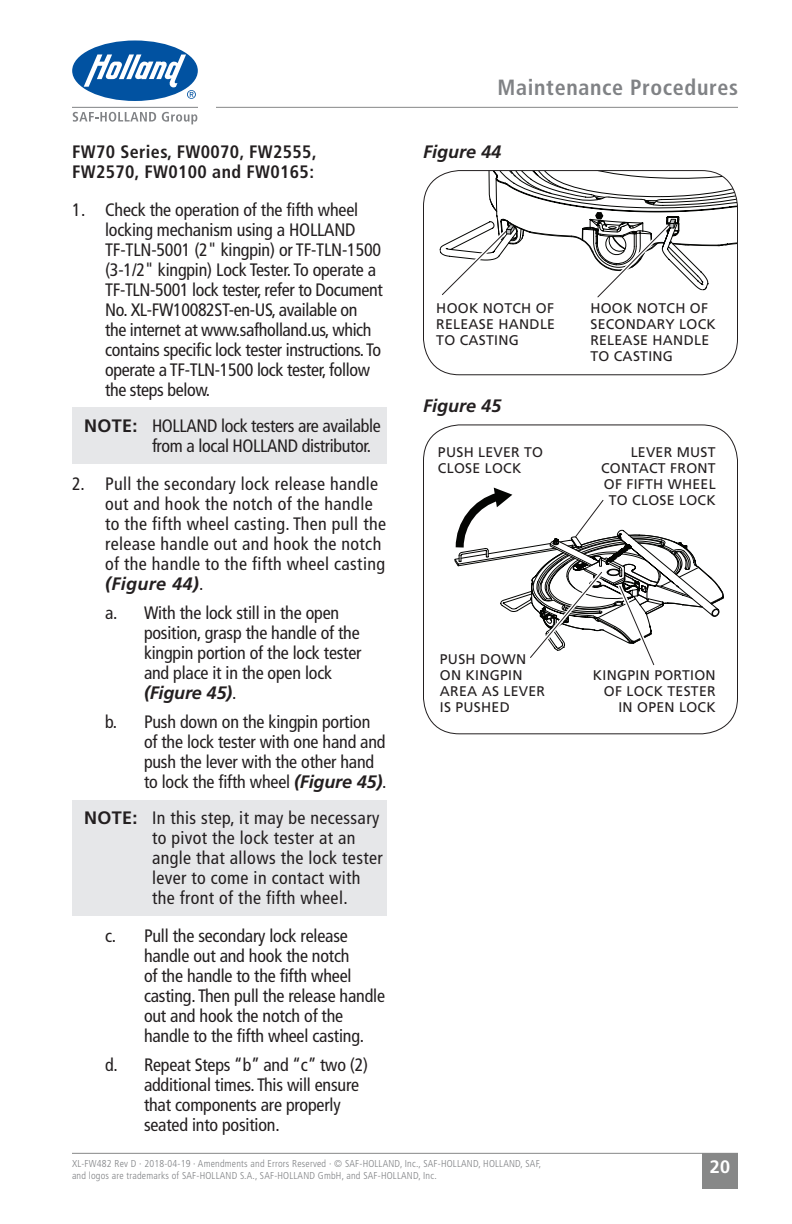
<style>
.page{position:relative;width:792px;height:1224px;background:#fff}
.page>*{position:absolute;margin:0;border:0;box-sizing:border-box;transform-origin:0 0}
._7a_Primary_Page_Tit{font:700 condensed 22px "Frutiger LT Std";letter-spacing:.03em;color:#808285}
._14_Bullet_w_numbere{font:condensed 18px/20px "Frutiger LT Std";letter-spacing:-.01em;color:#231f20}
._13_Numbered_Text{font:condensed 18px/20px "Frutiger LT Std";letter-spacing:-.01em;color:#231f20}
._13_Numbered_Text-2{font:condensed 18px/20px "Frutiger LT Std";letter-spacing:.02em;color:#231f20}
._11_Notes_Copy{font:condensed 18px/20px "Frutiger LT Std";letter-spacing:.02em;color:#231f20}
._11_Notes_Copy-2{font:condensed 18px/20px "Frutiger LT Std";letter-spacing:-.02em;color:#231f20}
._10_Body_Copy{font:700 condensed 18px/20px "Frutiger LT Std";letter-spacing:.02em;color:#231f20}
.t1{font:italic 700 18px "Frutiger LT Std";color:#231f20}
.t2{font:700 18px "Frutiger LT Std";color:#fff}
._16_Graphic_Callouts{font:14px/16px "Frutiger LT Std";letter-spacing:.02em;color:#231f20}
.t3{font:300 condensed 10px/12px "Frutiger LT Std";letter-spacing:.02em;color:#808285}
.s1{font-weight:700;font-stretch:normal}
.s2{font-weight:700;font-style:italic;font-stretch:normal}
</style>
<div class="page">
<div style="left:72px;top:40px;width:126px;height:61px;background:#0152a1;border-radius:50%"></div>
<svg style="left:84px;top:54px;width:112px;height:45px"></svg>
<svg style="left:73px;top:112px;width:83px;height:10px"></svg>
<svg style="left:162px;top:112px;width:35px;height:12px"></svg>
<hr style="left:72px;top:107px;width:126px;height:1px;background:#808285">
<hr style="left:216px;top:107px;width:522px;height:1px;background:#878888">
<hr style="left:72px;top:1153px;width:666px;height:1px;background:#878888">
<div style="left:702px;top:1153px;width:36px;height:36px;background:#878888"></div>
<div style="left:72px;top:408px;width:315px;height:56px;background:#e6e7e9"></div>
<div style="left:72px;top:801px;width:315px;height:115px;background:#e6e7e9"></div>
<div style="left:423px;top:424px;width:315px;height:310px;border:1px solid #231f20;border-radius:36px"></div>
<svg style="left:437px;top:171px;width:301px;height:132px"></svg>
<svg style="left:454px;top:488px;width:270px;height:178px"></svg>
<p class="_10_Body_Copy" style="left:72px;top:141px;width:246px">FW70 Series, FW0070, FW2555,<br>FW2570, FW0100 and FW0165:</p>
<p class="_13_Numbered_Text" style="left:105px;top:199px;width:279px;text-indent:-33px">1. Check the operation of the fifth wheel locking mechanism using a HOLLAND TF-TLN-5001 (2" kingpin) or TF-TLN-1500 (3-1/2" kingpin) Lock Tester. To operate a TF-TLN-5001 lock tester, refer to Document No. XL-FW10082ST-en-US, available on the internet at www.safholland.us, which contains specific lock tester instructions. To operate a TF-TLN-1500 lock tester, follow the steps below.</p>
<p class="_11_Notes_Copy-2" style="left:152px;top:416px;width:230px;text-indent:-68px"><span class="s1">NOTE:</span> HOLLAND lock testers are available from a local HOLLAND distributor.</p>
<p class="_13_Numbered_Text-2" style="left:105px;top:474px;width:282px;text-indent:-33px">2. Pull the secondary lock release handle out and hook the notch of the handle to the fifth wheel casting. Then pull the release handle out and hook the notch of the handle to the fifth wheel casting <span class="s2">(Figure 44)</span>.</p>
<p class="_14_Bullet_w_numbere" style="left:144px;top:603px;width:219px;text-indent:-39px">a. With the lock still in the open position, grasp the handle of the kingpin portion of the lock tester and place it in the open lock <span class="s2">(Figure 45)</span>.</p>
<p class="_14_Bullet_w_numbere" style="left:144px;top:712px;width:244px;text-indent:-39px">b. Push down on the kingpin portion of the lock tester with one hand and push the lever with the other hand to lock the fifth wheel <span class="s2">(Figure 45)</span>.</p>
<p class="_11_Notes_Copy" style="left:152px;top:808px;width:232px;text-indent:-68px"><span class="s1">NOTE:</span> In this step, it may be necessary to pivot the lock tester at an angle that allows the lock tester lever to come in contact with the front of the fifth wheel.</p>
<p class="_14_Bullet_w_numbere" style="left:144px;top:926px;width:243px;text-indent:-39px">c. Pull the secondary lock release handle out and hook the notch<br>of the handle to the fifth wheel casting. Then pull the release handle out and hook the notch of the handle to the fifth wheel casting.</p>
<p class="_14_Bullet_w_numbere" style="left:144px;top:1055px;width:226px;text-indent:-39px">d. Repeat Steps “b” and “c” two (2) additional times. This will ensure that components are properly seated into position.</p>
<p class="_7a_Primary_Page_Tit" style="left:498px;top:74px;width:242px">Maintenance Procedures</p>
<p class="t1" style="left:423px;top:141px;width:80px">Figure 44</p>
<p class="_16_Graphic_Callouts" style="left:436px;top:300px;width:120px;text-align:justify">HOOK NOTCH OF RELEASE HANDLE TO CASTING</p>
<p class="_16_Graphic_Callouts" style="left:590px;top:300px;width:127px">HOOK NOTCH OF<br>SECONDARY LOCK<br>RELEASE HANDLE<br>TO CASTING</p>
<p class="t1" style="left:423px;top:395px;width:80px">Figure 45</p>
<p class="_16_Graphic_Callouts" style="left:438px;top:444px;width:107px">PUSH LEVER TO<br>CLOSE LOCK</p>
<p class="_16_Graphic_Callouts" style="left:601px;top:444px;width:116px;text-align:right">LEVER MUST<br>CONTACT FRONT<br>OF FIFTH WHEEL<br>TO CLOSE LOCK</p>
<p class="_16_Graphic_Callouts" style="left:440px;top:651px;width:107px">PUSH DOWN<br>ON KINGPIN<br>AREA AS LEVER<br>IS PUSHED</p>
<p class="_16_Graphic_Callouts" style="left:593px;top:667px;width:124px;text-align:right">KINGPIN PORTION<br>OF LOCK TESTER<br>IN OPEN LOCK</p>
<p class="t3" style="left:72px;top:1157px;width:471px">XL-FW482 Rev D · 2018-04-19 · Amendments and Errors Reserved · © SAF-HOLLAND, Inc., SAF-HOLLAND, HOLLAND, SAF, and logos are trademarks of SAF-HOLLAND S.A., SAF-HOLLAND GmbH, and SAF-HOLLAND, Inc.</p>
<p class="t2" style="left:710px;top:1156px;width:22px">20</p>
</div>
